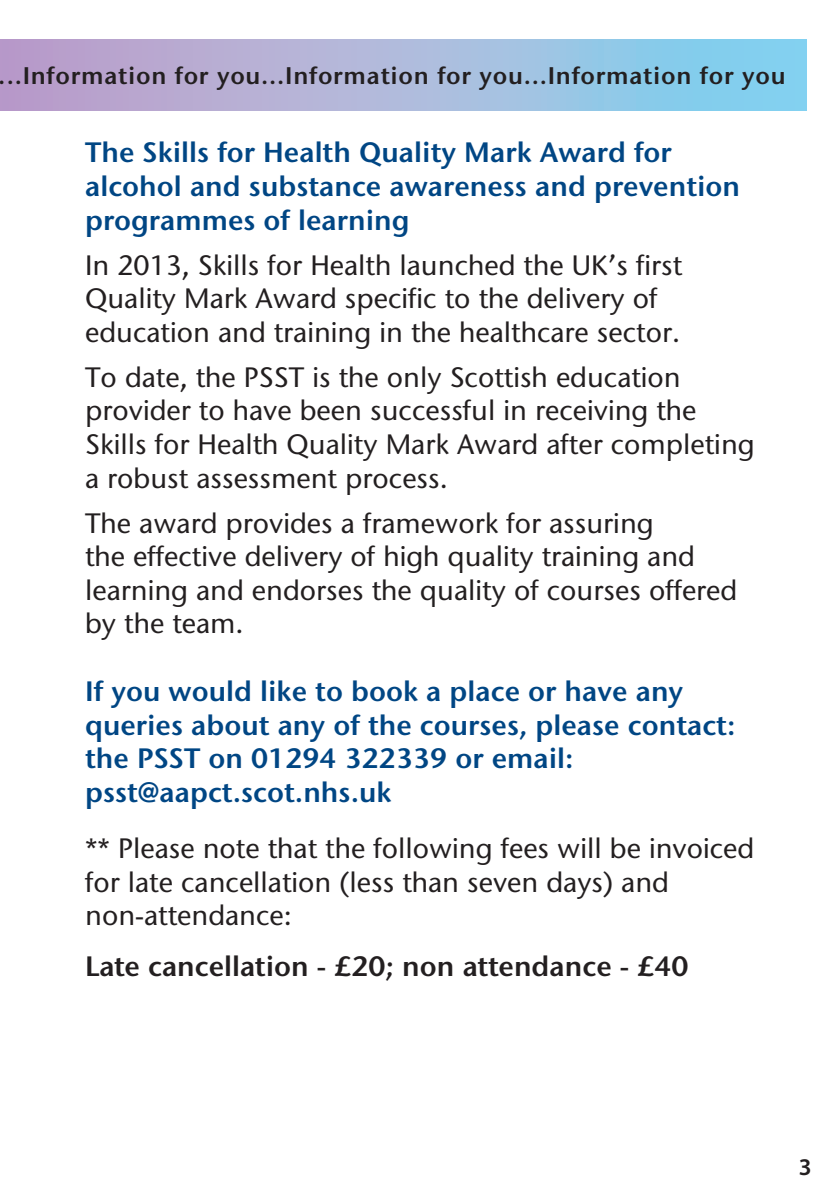
<style>
.page{position:relative;width:840px;height:1191px;background:#fff}
.page>*{position:absolute;margin:0;border:0;box-sizing:border-box;transform-origin:0 0}
.body{font:500 28px/33.6px "Stone Sans ITC Std";color:#231f20}
.body-2{font:600 28px/33.6px "Stone Sans ITC Std";color:#004684}
.bold_body{font:600 28px "Stone Sans ITC Std";color:#231f20}
.t1{font:600 24px "Stone Sans ITC Std";letter-spacing:.03em;color:#231f20}
.body-3{font:600 24px "Myriad Pro";color:#231f20}
</style>
<div class="page">
<div style="left:0;top:40px;width:806px;height:71px;background:linear-gradient(to right,#c79dc8,#85d6f1)"></div>
<p class="t1" style="left:-1px;top:60px;width:788px">...Information for you...Information for you...Information for you</p>
<p class="body-2" style="left:85px;top:135px;width:656px">The Skills for Health Quality Mark Award for alcohol and substance awareness and prevention programmes of learning</p>
<p class="body" style="left:85px;top:248px;width:598px">In 2013, Skills for Health launched the UK’s first<br>Quality Mark Award specific to the delivery of education and training in the healthcare sector.</p>
<p class="body" style="left:85px;top:360px;width:670px">To date, the PSST is the only Scottish education provider to have been successful in receiving the Skills for Health Quality Mark Award after completing a robust assessment process.</p>
<p class="body" style="left:85px;top:506px;width:653px">The award provides a framework for assuring<br>the effective delivery of high quality training and learning and endorses the quality of courses offered by the team.</p>
<p class="body-2" style="left:85px;top:674px;width:651px">If you would like to book a place or have any queries about any of the courses, please contact: the PSST on 01294 322339 or email: psst@aapct.scot.nhs.uk</p>
<p class="body" style="left:85px;top:831px;width:670px">** Please note that the following fees will be invoiced for late cancellation (less than seven days) and non-attendance:</p>
<p class="bold_body" style="left:85px;top:948px;width:604px">Late cancellation - £20; non attendance - £40</p>
<p class="body-3" style="left:798px;top:1151px;width:14px">3</p>
</div>
